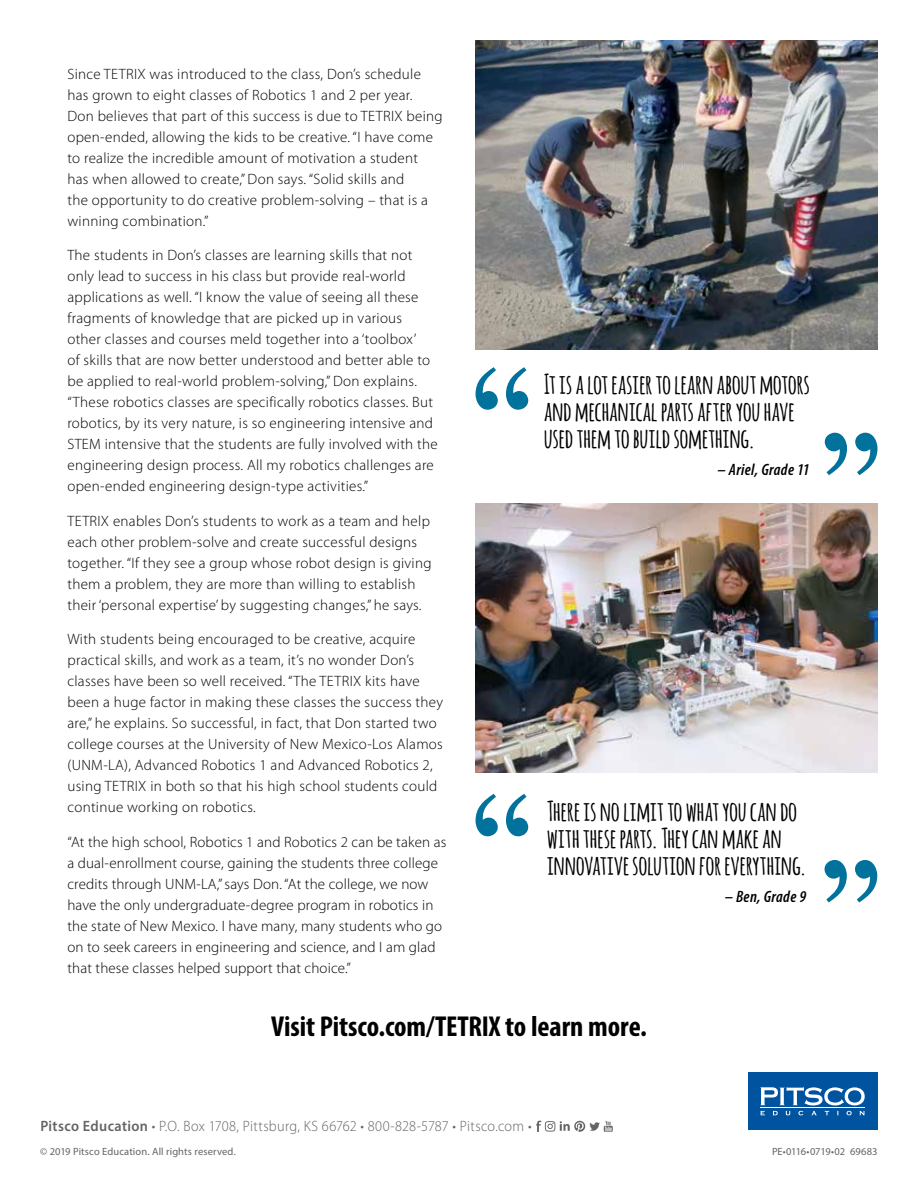
<style>
.page{position:relative;width:918px;height:1188px;background:#fff}
.page>*{position:absolute;margin:0;border:0;box-sizing:border-box;transform-origin:0 0}
.t1{font:700 condensed 28.95px "Myriad Pro";letter-spacing:-.005em;color:#000}
.t2{font:700 27px/27px "Amatic";letter-spacing:.005em;color:#000}
.t3{font:italic 600 condensed 16.5px "Myriad Pro";letter-spacing:.02em;color:#000}
.t4{font:300 15px/21px "Myriad Pro";letter-spacing:.02em;color:#000}
.t5{font:300 15px "Myriad Pro";letter-spacing:.015em;color:#636466;scale:.95 1}
.t6{font:10.5px "Myriad Pro";letter-spacing:.01em;color:#636466}
.t7{font:10.5px "Myriad Pro";letter-spacing:-.015em;color:#636466}
.s1{font-weight:600}
</style>
<div class="page">
<div style="left:748px;top:1073px;width:129px;height:57px;background:#00539f"></div>
<svg style="left:760px;top:1087px;width:105px;height:18px"></svg>
<hr style="left:760px;top:1107px;width:105px;height:1px;background:#fff">
<svg style="left:760px;top:1111px;width:5px;height:5px"></svg>
<svg style="left:773px;top:1111px;width:5px;height:4px"></svg>
<svg style="left:798px;top:1111px;width:5px;height:4px"></svg>
<svg style="left:811px;top:1111px;width:6px;height:4px"></svg>
<svg style="left:847px;top:1111px;width:5px;height:4px"></svg>
<svg style="left:860px;top:1111px;width:5px;height:4px"></svg>
<svg style="left:536px;top:1121px;width:77px;height:11px"></svg>
<img style="left:476px;top:40px;width:402px;height:310px">
<img style="left:476px;top:503px;width:402px;height:269px">
<svg style="left:476px;top:367px;width:52px;height:43px"></svg>
<svg style="left:476px;top:794px;width:52px;height:42px"></svg>
<svg style="left:825px;top:433px;width:52px;height:42px"></svg>
<svg style="left:825px;top:860px;width:52px;height:42px"></svg>
<p class="t4" style="left:67px;top:64px;width:377px">Since TETRIX was introduced to the class, Don’s schedule has grown to eight classes of Robotics 1 and 2 per year.<br>Don believes that part of this success is due to TETRIX being open-ended, allowing the kids to be creative. “I have come to realize the incredible amount of motivation a student has when allowed to create,” Don says. “Solid skills and<br>the opportunity to do creative problem-solving – that is a winning combination.”</p>
<p class="t4" style="left:67px;top:245px;width:372px">The students in Don’s classes are learning skills that not only lead to success in his class but provide real-world applications as well. “I know the value of seeing all these fragments of knowledge that are picked up in various other classes and courses meld together into a ‘toolbox’<br>of skills that are now better understood and better able to be applied to real-world problem-solving,” Don explains. “These robotics classes are specifically robotics classes. But robotics, by its very nature, is so engineering intensive and STEM intensive that the students are fully involved with the engineering design process. All my robotics challenges are open-ended engineering design-type activities.”</p>
<p class="t4" style="left:67px;top:511px;width:366px">TETRIX enables Don’s students to work as a team and help each other problem-solve and create successful designs together. “If they see a group whose robot design is giving them a problem, they are more than willing to establish their ‘personal expertise’ by suggesting changes,” he says.</p>
<p class="t4" style="left:67px;top:629px;width:377px">With students being encouraged to be creative, acquire practical skills, and work as a team, it’s no wonder Don’s classes have been so well received. “The TETRIX kits have been a huge factor in making these classes the success they are,” he explains. So successful, in fact, that Don started two college courses at the University of New Mexico-Los Alamos (UNM-LA), Advanced Robotics 1 and Advanced Robotics 2, using TETRIX in both so that his high school students could continue working on robotics.</p>
<p class="t4" style="left:67px;top:832px;width:380px">“At the high school, Robotics 1 and Robotics 2 can be taken as a dual-enrollment course, gaining the students three college credits through UNM-LA,” says Don. “At the college, we now have the only undergraduate-degree program in robotics in the state of New Mexico. I have many, many students who go on to seek careers in engineering and science, and I am glad that these classes helped support that choice.”</p>
<h2 class="t2" style="left:544px;top:370px;width:267px">It is a lot easier to learn about motors and mechanical parts after you have used them to build something.</h2>
<p class="t3" style="left:718px;top:461px;width:94px">– Ariel, Grade 11</p>
<h2 class="t2" style="left:547px;top:796px;width:261px">There is no limit to what you can do with these parts. They can make an innovative solution for everything.</h2>
<p class="t3" style="left:725px;top:888px;width:83px">– Ben, Grade 9</p>
<h1 class="t1" style="left:271px;top:1008px;width:378px">Visit Pitsco.com/TETRIX to learn more.</h1>
<p class="t5" style="left:40px;top:1118px;width:519px"><span class="s1">Pitsco Education</span> • P.O. Box 1708, Pittsburg, KS 66762 • 800-828-5787 • Pitsco.com •</p>
<p class="t6" style="left:40px;top:1145px;width:197px">© 2019 Pitsco Education. All rights reserved.</p>
<p class="t7" style="left:772px;top:1145px;width:107px">PE•0116•0719•02 69683</p>
</div>
